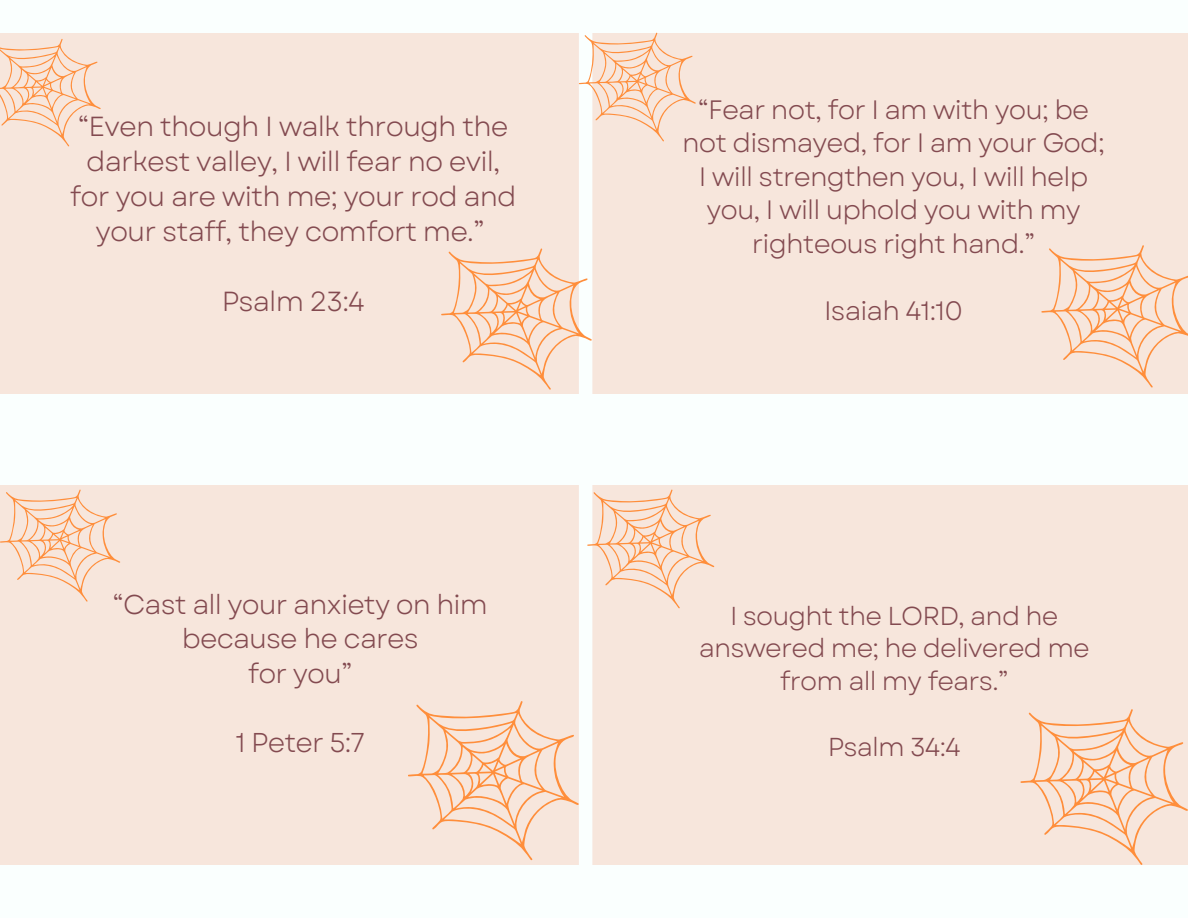
<style>
.page{position:relative;width:1188px;height:918px;background:#f7e6dc}
.page>*{position:absolute;margin:0;border:0;box-sizing:border-box;transform-origin:0 0}
.t1{font:27.6px/35px "Garet";letter-spacing:-.03em;color:#834a50;text-align:center}
.t2{font:27.15px/34.3px "Garet";letter-spacing:-.03em;color:#834a50;text-align:center}
.t3{font:26.55px/33.6px "Garet";letter-spacing:-.03em;color:#834a50;text-align:center}
.t4{font:25.95px/32.8px "Garet";letter-spacing:-.03em;color:#834a50;text-align:center}
</style>
<div class="page">
<div style="left:0;top:395px;width:1188px;height:90px;background:#fafffe"></div>
<div style="left:0;top:0;width:1188px;height:33px;background:#fafffe"></div>
<div style="left:0;top:866px;width:1188px;height:52px;background:#fafffe"></div>
<div style="left:579px;top:0;width:13px;height:918px;background:#fafffe"></div>
<svg style="left:579px;top:33px;width:117px;height:109px"></svg>
<svg style="left:1041px;top:245px;width:147px;height:143px"></svg>
<svg style="left:0;top:39px;width:101px;height:108px"></svg>
<svg style="left:441px;top:249px;width:151px;height:141px"></svg>
<svg style="left:587px;top:490px;width:127px;height:119px"></svg>
<svg style="left:1020px;top:709px;width:168px;height:157px"></svg>
<svg style="left:0;top:490px;width:120px;height:112px"></svg>
<svg style="left:408px;top:701px;width:171px;height:160px"></svg>
<p class="t1" style="left:70px;top:109px;width:448px">“Even though I walk through the darkest valley, I will fear no evil, for you are with me; your rod and your staff, they comfort me.”</p>
<p class="t1" style="left:222px;top:284px;width:144px">Psalm 23:4</p>
<p class="t2" style="left:113px;top:587px;width:377px">“Cast all your anxiety on him because he cares</p>
<p class="t2" style="left:248px;top:656px;width:106px">for you”</p>
<p class="t2" style="left:235px;top:725px;width:131px">1 Peter 5:7</p>
<p class="t3" style="left:682px;top:93px;width:424px">“Fear not, for I am with you; be not dismayed, for I am your God;<br>I will strengthen you, I will help you, I will uphold you with my righteous right hand.”</p>
<p class="t3" style="left:824px;top:294px;width:140px">Isaiah 41:10</p>
<p class="t4" style="left:699px;top:599px;width:393px">I sought the LORD, and he answered me; he delivered me from all my fears.”</p>
<p class="t4" style="left:828px;top:730px;width:135px">Psalm 34:4</p>
</div>
